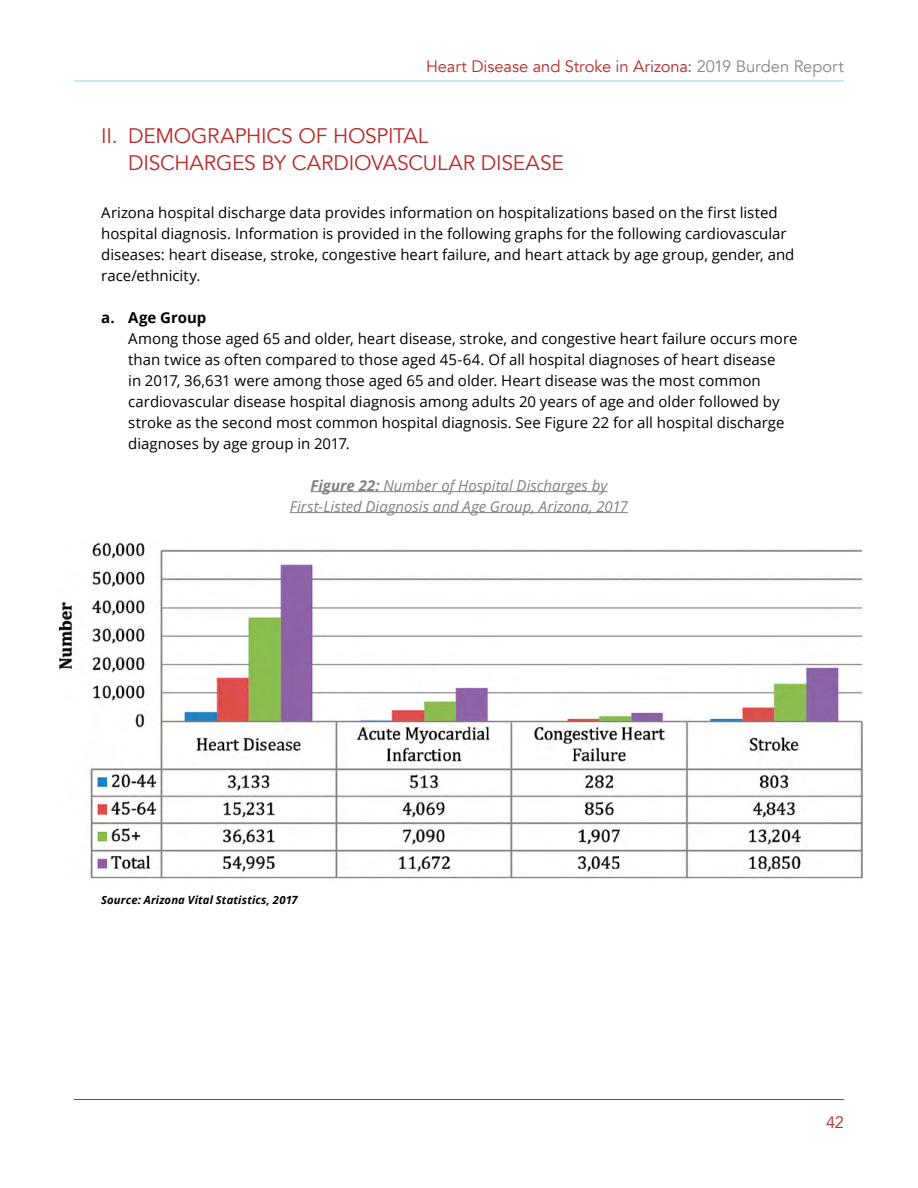
<style>
.page{position:relative;width:918px;height:1188px;background:#fff}
.page>*{position:absolute;margin:0;border:0;box-sizing:border-box;transform-origin:0 0}
.Section_Header{font:21px/27px "Avenir";letter-spacing:-.01em;color:#b82927}
.t1{font:16.5px "Avenir";letter-spacing:-.005em;color:#b82927}
.Copy___Indent{font:15px/21px "Open Sans";color:#000}
.Copy{font:15px/21px "Open Sans";color:#000}
.Figure_Styles{font:italic 15px/21px "Open Sans";color:#808285;text-align:center}
.t2{font:700 15px "Open Sans";color:#000}
.Footnotes{font:italic 700 11.25px "Open Sans";letter-spacing:.01em;color:#000}
.s1{color:#85868b}
.s2{font-weight:700}
</style>
<div class="page">
<hr style="left:74px;top:81px;width:770px;height:1px;background:#90d1e2">
<hr style="left:74px;top:1099px;width:770px;height:1px;background:#d2232a">
<hr style="left:311px;top:491px;width:296px;height:1px;background:#808285">
<hr style="left:290px;top:512px;width:338px;height:1px;background:#808285">
<img style="left:58px;top:542px;width:805px;height:337px">
<p class="t1" style="left:426px;top:57px;width:419px">Heart Disease and Stroke in Arizona: <span class="s1">2019 Burden Report</span></p>
<p class="Section_Header" style="left:128px;top:122px;width:437px;text-indent:-27px">II. DEMOGRAPHICS OF HOSPITAL<br>DISCHARGES BY CARDIOVASCULAR DISEASE</p>
<p class="Copy" style="left:101px;top:201px;width:695px">Arizona hospital discharge data provides information on hospitalizations based on the first listed hospital diagnosis. Information is provided in the following graphs for the following cardiovascular diseases: heart disease, stroke, congestive heart failure, and heart attack by age group, gender, and race/ethnicity.</p>
<p class="t2" style="left:101px;top:306px;width:107px">a. Age Group</p>
<p class="Copy___Indent" style="left:128px;top:327px;width:671px">Among those aged 65 and older, heart disease, stroke, and congestive heart failure occurs more than twice as often compared to those aged 45-64. Of all hospital diagnoses of heart disease<br>in 2017, 36,631 were among those aged 65 and older. Heart disease was the most common cardiovascular disease hospital diagnosis among adults 20 years of age and older followed by stroke as the second most common hospital diagnosis. See Figure 22 for all hospital discharge diagnoses by age group in 2017.</p>
<p class="Figure_Styles" style="left:290px;top:474px;width:340px"><span class="s2">Figure 22:</span> Number of Hospital Discharges by<br>First-Listed Diagnosis and Age Group, Arizona, 2017</p>
<p class="Footnotes" style="left:101px;top:892px;width:198px">Source: Arizona Vital Statistics, 2017</p>
<p class="t1" style="left:826px;top:1113px;width:19px">42</p>
</div>
